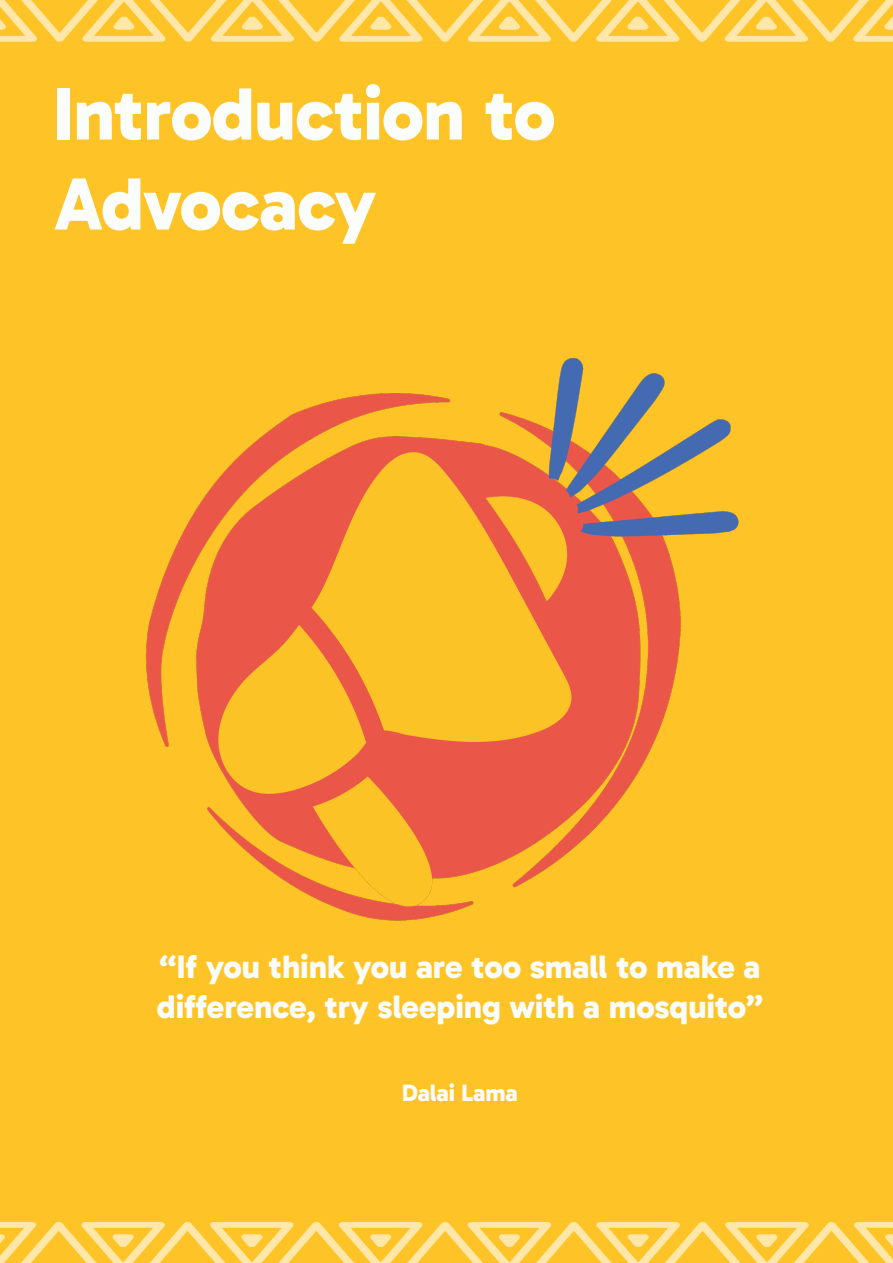
<style>
.page{position:relative;width:893px;height:1263px;background:#fec427}
.page>*{position:absolute;margin:0;border:0;box-sizing:border-box;transform-origin:0 0}
.chapter_number_Style{font:800 75px/90px "Gabarito";letter-spacing:-.01em;color:#fbfdfa}
.section_page_subtitl{font:800 33px/39.6px "Gabarito";letter-spacing:-.005em;color:#fbfdfa}
.table_header{font:800 24px "Gabarito";color:#fbfdfa}
</style>
<div class="page">
<img style="left:123px;top:322px;width:647px;height:619px">
<p class="chapter_number_Style" style="left:54px;top:68px;width:503px">Introduction to<br>Advocacy</p>
<p class="section_page_subtitl" style="left:157px;top:947px;width:608px">“If you think you are too small to make a difference, try sleeping with a mosquito”</p>
<p class="table_header" style="left:402px;top:1077px;width:117px">Dalai Lama</p>
</div>
